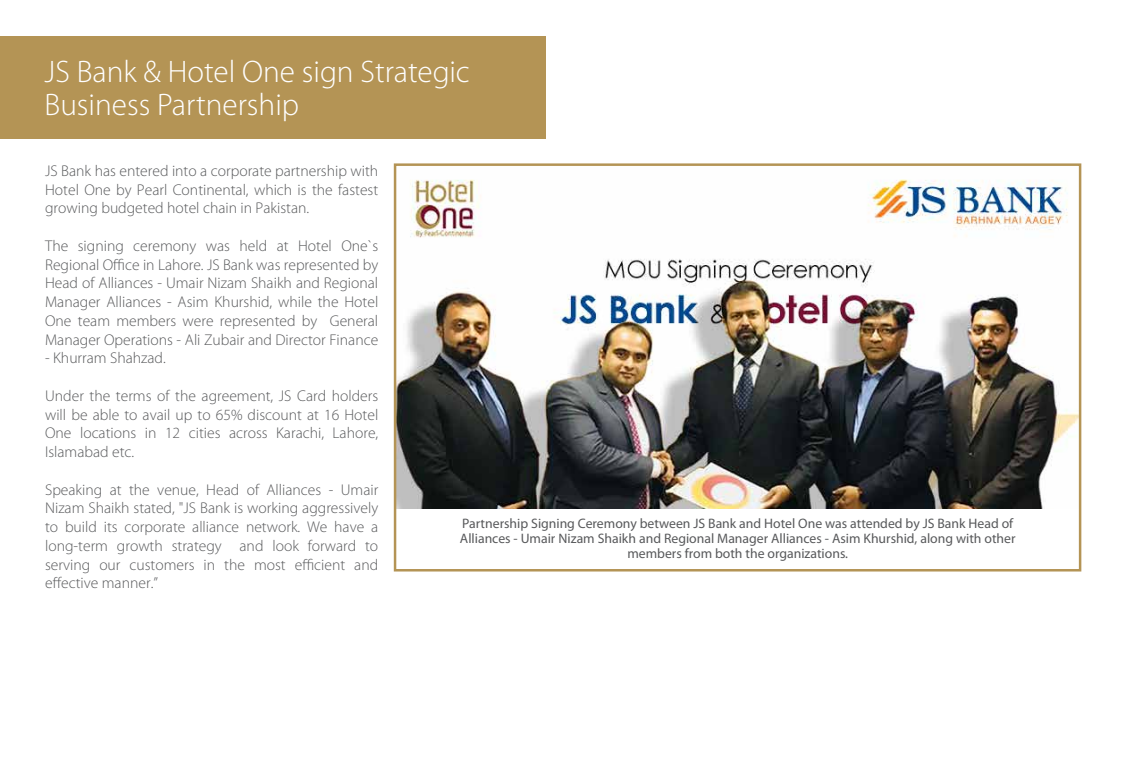
<style>
.page{position:relative;width:1125px;height:765px;background:#fff}
.page>*{position:absolute;margin:0;border:0;box-sizing:border-box;transform-origin:0 0}
.t1{font:300 31.25px/33.8px "Myriad Pro";color:#fff}
.t2{font:300 15.62px/18.8px "Myriad Pro";color:#595a5c;text-align:justify}
.t3{font:13.75px/15px "Myriad Pro";color:#58595b;text-align:center}
</style>
<div class="page">
<div style="left:0;top:36px;width:545px;height:103px;background:#b49455"></div>
<img style="left:397px;top:179px;width:681px;height:329px">
<div style="left:394px;top:163px;width:687px;height:409px;border:2px solid #b49455"></div>
<h1 class="t1" style="left:45px;top:55px;width:427px">JS Bank &amp; Hotel One sign Strategic<br>Business Partnership</h1>
<p class="t2" style="left:45px;top:161px;width:335px">JS Bank has entered into a corporate partnership with Hotel One by Pearl Continental, which is the fastest growing budgeted hotel chain in Pakistan.</p>
<p class="t2" style="left:45px;top:236px;width:335px">The signing ceremony was held at Hotel One`s Regional Office in Lahore. JS Bank was represented by Head of Alliances - Umair Nizam Shaikh and Regional Manager Alliances - Asim Khurshid, while the Hotel One team members were represented by General Manager Operations - Ali Zubair and Director Finance</p>
<p class="t2" style="left:45px;top:349px;width:122px">- Khurram Shahzad.</p>
<p class="t2" style="left:45px;top:386px;width:335px">Under the terms of the agreement, JS Card holders will be able to avail up to 65% discount at 16 Hotel One locations in 12 cities across Karachi, Lahore, Islamabad etc.</p>
<p class="t2" style="left:45px;top:480px;width:335px">Speaking at the venue, Head of Alliances - Umair Nizam Shaikh stated, "JS Bank is working aggressively to build its corporate alliance network. We have a long-term growth strategy and look forward to serving our customers in the most efficient and effective manner.”</p>
<p class="t3" style="left:460px;top:515px;width:557px">Partnership Signing Ceremony between JS Bank and Hotel One was attended by JS Bank Head of<br>Alliances - Umair Nizam Shaikh and Regional Manager Alliances - Asim Khurshid, along with other members from both the organizations.</p>
</div>
